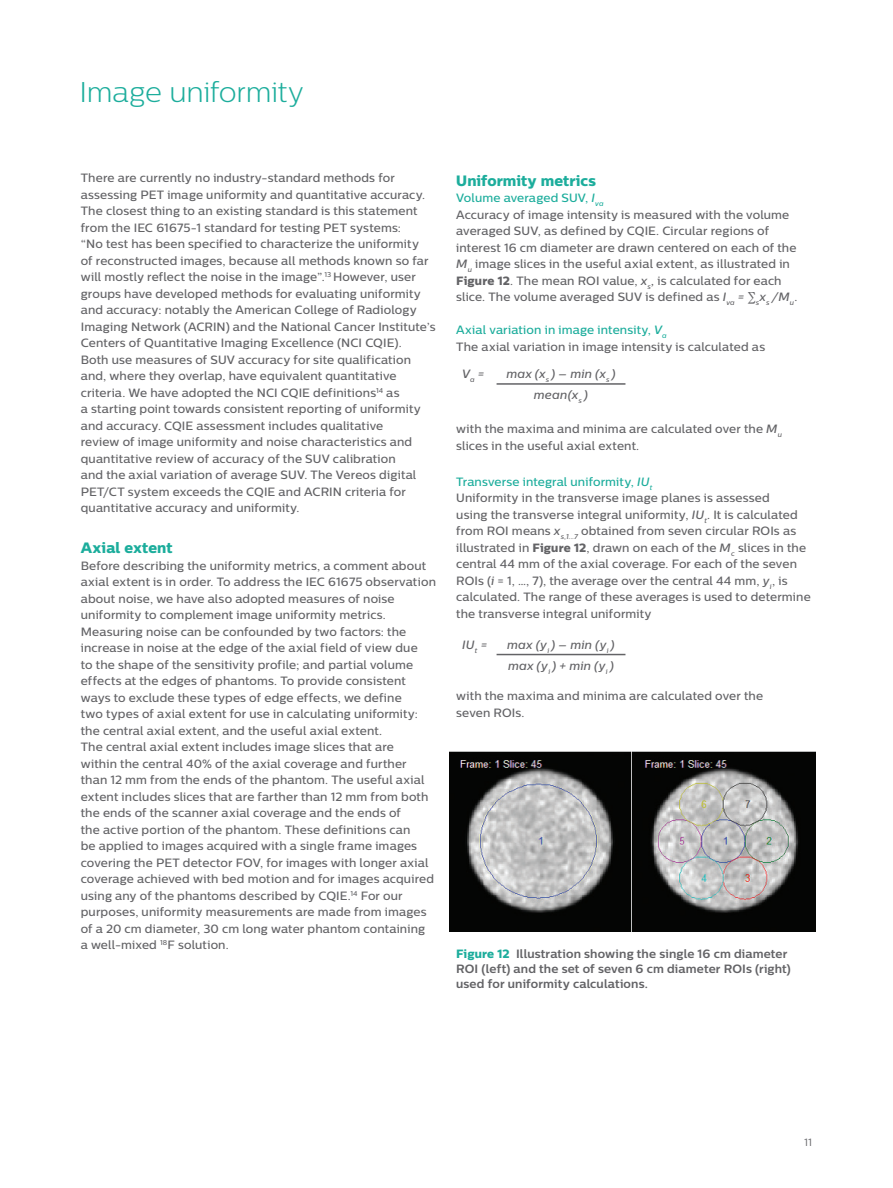
<style>
.page{position:relative;width:893px;height:1188px;background:#fff}
.page>*{position:absolute;margin:0;border:0;box-sizing:border-box;transform-origin:0 0}
.t1{font:300 28.5px "Centrale Sans";letter-spacing:-.01em;color:#1cad9c}
.t2{font:15px "Centrale Sans X Bold";letter-spacing:.005em;color:#1cad9c}
.t3{font:500 12px/16.5px "Centrale Sans";letter-spacing:.01em;color:#636366}
.t4{font:700 12px/15px "Centrale Sans";letter-spacing:.01em;color:#636366}
.t5{font:italic 500 12px/21.3px "Centrale Sans";letter-spacing:.02em;color:#636366;text-align:center}
.t6{font:10.5px "Centrale Sans";color:#636366}
.s1{color:#1cad9c}
.s2{font-style:italic;color:#1cad9c}
.s3{font-style:italic}
.s4{font-family:"Centrale Sans X Bold";font-weight:400}
.s5{font-family:"Centrale Sans X Bold";font-weight:400;color:#1cad9c}
</style>
<div class="page">
<hr style="left:497px;top:383px;width:128px;height:2px;background:#636366">
<hr style="left:497px;top:654px;width:128px;height:1px;background:#636366">
<img style="left:449px;top:751px;width:367px;height:181px">
<h1 class="t1" style="left:80px;top:76px;width:226px">Image uniformity</h1>
<p class="t3" style="left:81px;top:169px;width:356px">There are currently no industry-standard methods for assessing PET image uniformity and quantitative accuracy.<br>The closest thing to an existing standard is this statement from the IEC 61675-1 standard for testing PET systems:<br>“No test has been specified to characterize the uniformity<br>of reconstructed images, because all methods known so far will mostly reflect the noise in the image”.<sup>13</sup> However, user groups have developed methods for evaluating uniformity and accuracy: notably the American College of Radiology Imaging Network (ACRIN) and the National Cancer Institute’s Centers of Quantitative Imaging Excellence (NCI CQIE).<br>Both use measures of SUV accuracy for site qualification and, where they overlap, have equivalent quantitative criteria. We have adopted the NCI CQIE definitions<sup>14</sup> as<br>a starting point towards consistent reporting of uniformity and accuracy. CQIE assessment includes qualitative<br>review of image uniformity and noise characteristics and quantitative review of accuracy of the SUV calibration<br>and the axial variation of average SUV. The Vereos digital PET/CT system exceeds the CQIE and ACRIN criteria for quantitative accuracy and uniformity.</p>
<p class="t2" style="left:81px;top:539px;width:93px">Axial extent</p>
<p class="t3" style="left:81px;top:557px;width:357px">Before describing the uniformity metrics, a comment about axial extent is in order. To address the IEC 61675 observation about noise, we have also adopted measures of noise uniformity to complement image uniformity metrics.<br>Measuring noise can be confounded by two factors: the increase in noise at the edge of the axial field of view due<br>to the shape of the sensitivity profile; and partial volume effects at the edges of phantoms. To provide consistent ways to exclude these types of edge effects, we define<br>two types of axial extent for use in calculating uniformity: the central axial extent, and the useful axial extent.<br>The central axial extent includes image slices that are<br>within the central 40% of the axial coverage and further than 12 mm from the ends of the phantom. The useful axial extent includes slices that are farther than 12 mm from both the ends of the scanner axial coverage and the ends of<br>the active portion of the phantom. These definitions can<br>be applied to images acquired with a single frame images covering the PET detector FOV, for images with longer axial coverage achieved with bed motion and for images acquired using any of the phantoms described by CQIE.<sup>14</sup> For our purposes, uniformity measurements are made from images of a 20 cm diameter, 30 cm long water phantom containing<br>a well-mixed <sup>18</sup>F solution.</p>
<p class="t2" style="left:456px;top:171px;width:141px">Uniformity metrics</p>
<p class="t3" style="left:456px;top:190px;width:343px"><span class="s1">Volume averaged SUV,</span> <span class="s2">I</span><sub>va<br></sub>Accuracy of image intensity is measured with the volume averaged SUV, as defined by CQIE. Circular regions of interest 16 cm diameter are drawn centered on each of the <span class="s3">M</span><sub>u</sub> image slices in the useful axial extent, as illustrated in <span class="s4">Figure 12</span>. The mean ROI value, <span class="s3">x</span><sub>s</sub><span class="s3">,</span> is calculated for each slice. The volume averaged SUV is defined as <span class="s3">I</span><sub>va</sub> <span class="s3">=</span> ∑<sub>s</sub><span class="s3">x</span><sub>s</sub> <span class="s3">/M</span><sub>u</sub>.</p>
<p class="t3" style="left:456px;top:322px;width:310px"><span class="s1">Axial variation in image intensity,</span> <span class="s2">V</span><sub>a<br></sub>The axial variation in image intensity is calculated as</p>
<p class="t5" style="left:462px;top:363px;width:23px">V<sub>a</sub> =</p>
<p class="t5" style="left:506px;top:363px;width:111px">max (x<sub>s</sub> ) – min (x<sub>s</sub> ) mean(x<sub>s</sub> )</p>
<p class="t3" style="left:456px;top:421px;width:327px">with the maxima and minima are calculated over the <span class="s3">M</span><sub>u </sub>slices in the useful axial extent.</p>
<p class="t3" style="left:456px;top:473px;width:356px"><span class="s1">Transverse integral uniformity,</span> <span class="s2">IU</span><sub>t<br></sub>Uniformity in the transverse image planes is assessed<br>using the transverse integral uniformity, <span class="s3">IU</span><sub>t</sub>. It is calculated from ROI means <span class="s3">x</span><sub>s,1...7</sub> obtained from seven circular ROIs as illustrated in <span class="s4">Figure 12</span>, drawn on each of the <span class="s3">M</span><sub>c</sub> slices in the central 44 mm of the axial coverage. For each of the seven ROIs (<span class="s3">i</span> = 1, …, 7), the average over the central 44 mm, <span class="s3">y</span><sub>i</sub>, is calculated. The range of these averages is used to determine the transverse integral uniformity</p>
<p class="t5" style="left:462px;top:633px;width:26px">IU<sub>t</sub> =</p>
<p class="t5" style="left:507px;top:634px;width:109px;text-align:left">max (y<sub>i</sub> ) – min (y<sub>i</sub> ) max (y<sub>i</sub> ) + min (y<sub>i</sub> )</p>
<p class="t3" style="left:456px;top:688px;width:308px">with the maxima and minima are calculated over the seven ROIs.</p>
<p class="t4" style="left:456px;top:946px;width:336px"><span class="s5">Figure 12</span> Illustration showing the single 16 cm diameter<br>ROI (left) and the set of seven 6 cm diameter ROIs (right) used for uniformity calculations.</p>
<p class="t6" style="left:804px;top:1136px;width:9px">11</p>
</div>
